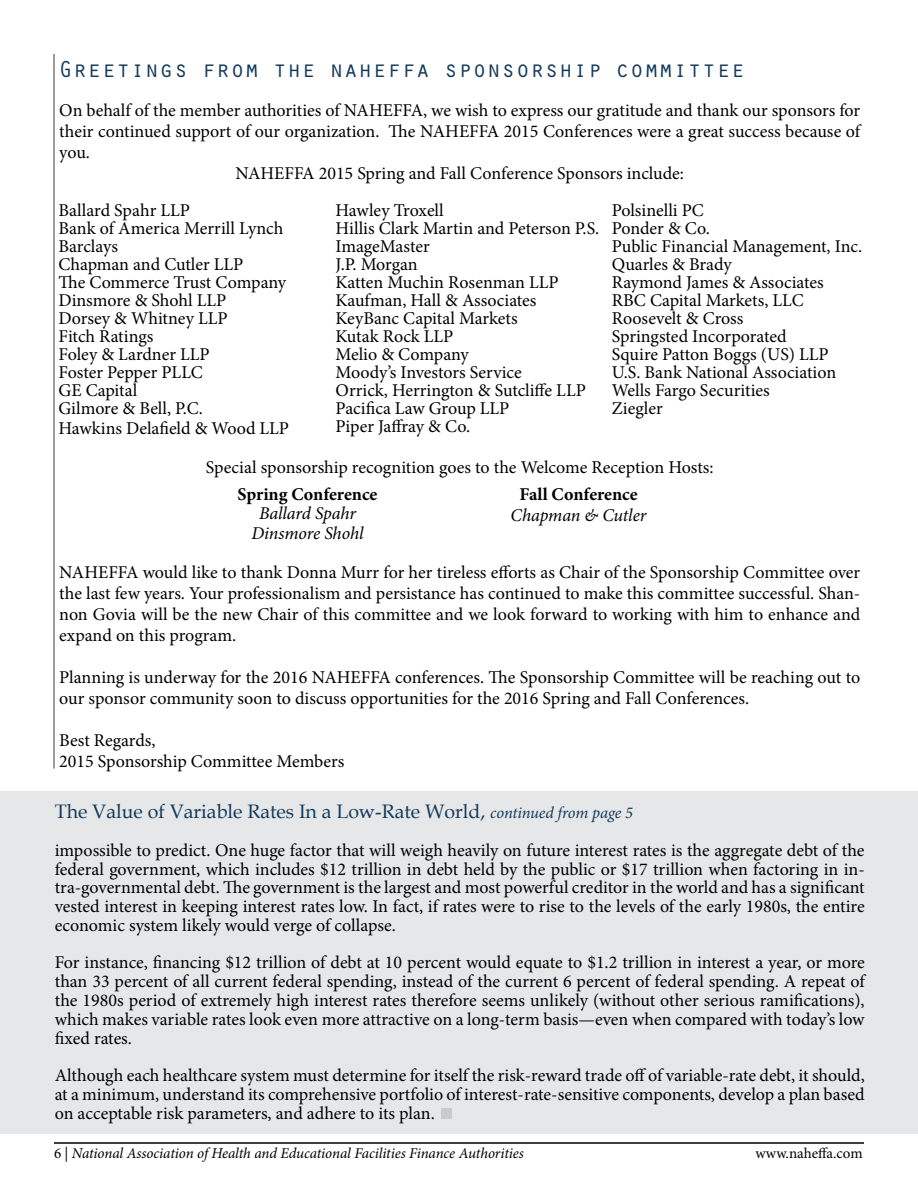
<style>
.page{position:relative;width:918px;height:1188px;background:#fff}
.page>*{position:absolute;margin:0;border:0;box-sizing:border-box;transform-origin:0 0}
.t1{font:24px "Orator Std";color:#143a5b}
.t2{font:19.5px "Book Antiqua";color:#143a5b}
.t3{font:18px/18px "Minion Pro";color:#000}
.t4{font:italic 18px/19.5px "Minion Pro";letter-spacing:-.01em;color:#000;text-align:center}
.t5{font:700 18px "Minion Pro";letter-spacing:-.005em;color:#000}
.t6{font:italic 15px "Minion Pro";letter-spacing:-.01em;color:#000}
.t7{font:15px "Minion Pro";color:#000}
.s1{font-family:"Minion Pro";font-style:italic;font-size:16.5px}
.s2{font-style:normal}
</style>
<div class="page">
<div style="left:0;top:792px;width:918px;height:342px;background:#e6e7e8"></div>
<hr style="left:53px;top:54px;width:2px;height:715px;background:#7b7c7f">
<div style="left:442px;top:1108px;width:10px;height:11px;background:#c9cacc"></div>
<hr style="left:54px;top:1142px;width:810px;height:2px;background:#000">
<h1 class="t1" style="left:58px;top:52px;width:688px">Greetings from the naheffa sponsorship committee</h1>
<p class="t3" style="left:59px;top:101px;width:803px">On behalf of the member authorities of NAHEFFA, we wish to express our gratitude and thank our sponsors for</p>
<p class="t3" style="left:59px;top:122px;width:802px">their continued support of our organization. The NAHEFFA 2015 Conferences were a great success because of</p>
<p class="t3" style="left:59px;top:143px;width:32px">you.</p>
<p class="t3" style="left:235px;top:164px;width:450px">NAHEFFA 2015 Spring and Fall Conference Sponsors include:</p>
<p class="t3" style="left:58px;top:201px;width:232px">Ballard Spahr LLP<br>Bank of America Merrill Lynch<br>Barclays<br>Chapman and Cutler LLP<br>The Commerce Trust Company<br>Dinsmore &amp; Shohl LLP<br>Dorsey &amp; Whitney LLP<br>Fitch Ratings<br>Foley &amp; Lardner LLP<br>Foster Pepper PLLC<br>GE Capital<br>Gilmore &amp; Bell, P.C.<br>Hawkins Delafield &amp; Wood LLP</p>
<p class="t3" style="left:612px;top:202px;width:252px">Polsinelli PC<br>Ponder &amp; Co.<br>Public Financial Management, Inc.<br>Quarles &amp; Brady<br>Raymond James &amp; Associates<br>RBC Capital Markets, LLC<br>Roosevelt &amp; Cross<br>Springsted Incorporated<br>Squire Patton Boggs (US) LLP<br>U.S. Bank National Association<br>Wells Fargo Securities<br>Ziegler</p>
<p class="t3" style="left:336px;top:202px;width:265px">Hawley Troxell<br>Hillis Clark Martin and Peterson P.S.<br>ImageMaster<br>J.P. Morgan<br>Katten Muchin Rosenman LLP<br>Kaufman, Hall &amp; Associates<br>KeyBanc Capital Markets<br>Kutak Rock LLP<br>Melio &amp; Company<br>Moody’s Investors Service<br>Orrick, Herrington &amp; Sutcliffe LLP<br>Pacifica Law Group LLP<br>Piper Jaffray &amp; Co.</p>
<p class="t3" style="left:206px;top:458px;width:509px">Special sponsorship recognition goes to the Welcome Reception Hosts:</p>
<p class="t5" style="left:237px;top:481px;width:142px">Spring Conference</p>
<p class="t4" style="left:251px;top:504px;width:114px">Ballard Spahr<br>Dinsmore Shohl</p>
<p class="t5" style="left:519px;top:481px;width:120px">Fall Conference</p>
<p class="t4" style="left:511px;top:505px;width:137px">Chapman &amp; Cutler</p>
<p class="t3" style="left:59px;top:562px;width:803px;line-height:21px;text-align:justify">NAHEFFA would like to thank Donna Murr for her tireless efforts as Chair of the Sponsorship Committee over the last few years. Your professionalism and persistance has continued to make this committee successful. Shan&shy;non Govia will be the new Chair of this committee and we look forward to working with him to enhance and expand on this program.</p>
<p class="t3" style="left:59px;top:667px;width:803px;line-height:21px">Planning is underway for the 2016 NAHEFFA conferences. The Sponsorship Committee will be reaching out to our sponsor community soon to discuss opportunities for the 2016 Spring and Fall Conferences.</p>
<p class="t3" style="left:59px;top:730px;width:287px;line-height:21px">Best Regards,<br>2015 Sponsorship Committee Members</p>
<p class="t2" style="left:55px;top:798px;width:580px">The Value of Variable Rates In a Low-Rate World, <span class="s1">continued from page 5</span></p>
<p class="t3" style="left:55px;top:841px;width:812px;line-height:18.8px;text-align:justify">impossible to predict. One huge factor that will weigh heavily on future interest rates is the aggregate debt of the federal government, which includes $12 trillion in debt held by the public or $17 trillion when factoring in in&shy;tra-governmental debt. The government is the largest and most powerful creditor in the world and has a significant vested interest in keeping interest rates low. In fact, if rates were to rise to the levels of the early 1980s, the entire economic system likely would verge of collapse.</p>
<p class="t3" style="left:55px;top:953px;width:812px;line-height:18.8px;text-align:justify">For instance, financing $12 trillion of debt at 10 percent would equate to $1.2 trillion in interest a year, or more than 33 percent of all current federal spending, instead of the current 6 percent of federal spending. A repeat of the 1980s period of extremely high interest rates therefore seems unlikely (without other serious ramifications), which makes variable rates look even more attractive on a long-term basis—even when compared with today’s low fixed rates.</p>
<p class="t3" style="left:55px;top:1066px;width:812px;line-height:18.8px;text-align:justify">Although each healthcare system must determine for itself the risk-reward trade off of variable-rate debt, it should, at a minimum, understand its comprehensive portfolio of interest-rate-sensitive components, develop a plan based on acceptable risk parameters, and adhere to its plan.</p>
<p class="t6" style="left:54px;top:1143px;width:471px"><span class="s2">6 |</span> National Association of Health and Educational Facilities Finance Authorities</p>
<p class="t7" style="left:756px;top:1144px;width:109px">www.naheffa.com</p>
</div>
